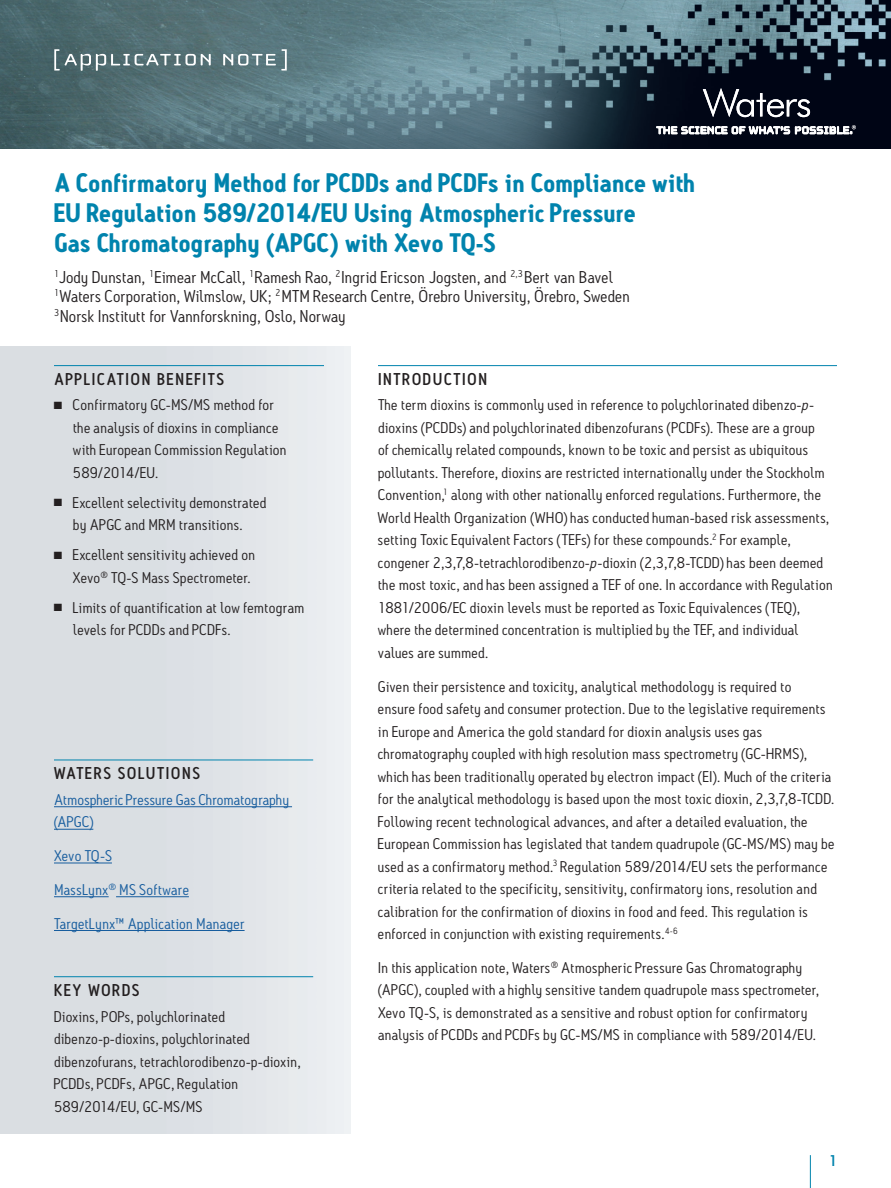
<style>
.page{position:relative;width:891px;height:1188px;background:#fff}
.page>*{position:absolute;margin:0;border:0;box-sizing:border-box;transform-origin:0 0}
.t1{font:700 25.8px/30px "Antitled OT";letter-spacing:.015em;color:#0083ad}
.t2{font:16.5px/19.5px "Antitled OT";letter-spacing:.01em;color:#231f20;scale:1.05 1}
.t3{font:500 16.5px "Antitled OT";letter-spacing:.12em;color:#231f20}
.t4{font:15px/22.5px "Antitled OT";letter-spacing:.02em;color:#231f20;scale:1.05 1}
.t5{font:15px/22.5px "Antitled OT";letter-spacing:.02em;color:#175d9e;scale:1.05 1}
.t6{font:500 15px "Antitled OT";color:#0083ad;scale:1.05 1}
.s1{font-style:italic}
</style>
<div class="page">
<img style="left:0;top:0;width:891px;height:148px">
<hr style="left:810px;top:1155px;width:1px;height:33px;background:#0083ad">
<svg style="left:54px;top:49px;width:157px;height:22px;background:#6d8488"></svg>
<svg style="left:223px;top:49px;width:64px;height:22px"></svg>
<img style="left:0;top:347px;width:351px;height:787px">
<svg style="left:657px;top:125px;width:199px;height:9px"></svg>
<svg style="left:703px;top:88px;width:107px;height:29px"></svg>
<hr style="left:54px;top:760px;width:259px;height:1px;background:#0083ad">
<hr style="left:54px;top:806px;width:238px;height:1px;background:#175d9e">
<hr style="left:54px;top:829px;width:39px;height:1px;background:#175d9e">
<hr style="left:54px;top:863px;width:58px;height:1px;background:#175d9e">
<hr style="left:54px;top:896px;width:55px;height:1px;background:#175d9e">
<hr style="left:116px;top:896px;width:73px;height:1px;background:#175d9e">
<hr style="left:54px;top:930px;width:191px;height:1px;background:#175d9e">
<hr style="left:54px;top:976px;width:259px;height:1px;background:#0083ad">
<hr style="left:54px;top:365px;width:270px;height:1px;background:#0083ad">
<hr style="left:378px;top:365px;width:459px;height:1px;background:#0083ad">
<h1 class="t1" style="left:54px;top:167px;width:642px">A Confirmatory Method for PCDDs and PCDFs in Compliance with<br>EU Regulation 589/2014/EU Using Atmospheric Pressure<br>Gas Chromatography (APGC) with Xevo TQ-S</h1>
<p class="t2" style="left:54px;top:267px;width:550px"><sup>1</sup>Jody Dunstan, <sup>1</sup>Eimear McCall, <sup>1</sup>Ramesh Rao, <sup>2</sup>Ingrid Ericson Jogsten, and <sup>2,3</sup> Bert van Bavel<br><sup>1</sup>Waters Corporation, Wilmslow, UK; <sup>2</sup>MTM Research Centre, Örebro University, Örebro, Sweden<br><sup>3</sup>Norsk Institutt for Vannforskning, Oslo, Norway</p>
<p class="t3" style="left:54px;top:369px;width:171px">APPLICATION BENEFITS</p>
<p class="t4" style="left:73px;top:394px;width:205px;text-indent:-19px">■ Confirmatory GC-MS/MS method for the analysis of dioxins in compliance with European Commission Regulation<br>589/2014/EU.</p>
<p class="t4" style="left:54px;top:491px;width:204px;text-align:center">■ Excellent selectivity demonstrated by APGC and MRM transitions.</p>
<p class="t4" style="left:73px;top:544px;width:175px;text-indent:-19px">■ Excellent sensitivity achieved on<br>Xevo<sup>®</sup> TQ-S Mass Spectrometer.</p>
<p class="t4" style="left:73px;top:596px;width:222px;text-indent:-19px">■ Limits of quantification at low femtogram levels for PCDDs and PCDFs.</p>
<p class="t3" style="left:54px;top:763px;width:147px">WATERS SOLUTIONS</p>
<p class="t5" style="left:54px;top:788px;width:225px">Atmospheric Pressure Gas Chromatography (APGC)</p>
<p class="t5" style="left:54px;top:844px;width:57px">Xevo TQ-S</p>
<p class="t5" style="left:54px;top:878px;width:130px">MassLynx<sup>®</sup> MS Software</p>
<p class="t5" style="left:54px;top:912px;width:183px">TargetLynx™ Application Manager</p>
<p class="t3" style="left:54px;top:980px;width:87px">KEY WORDS</p>
<p class="t4" style="left:54px;top:1005px;width:236px">Dioxins, POPs, polychlorinated dibenzo-p-dioxins, polychlorinated dibenzofurans, tetrachlorodibenzo-p-dioxin, PCDDs, PCDFs, APGC, Regulation 589/2014/EU, GC-MS/MS</p>
<p class="t3" style="left:378px;top:369px;width:110px">INTRODUCTION</p>
<p class="t4" style="left:378px;top:394px;width:435px">The term dioxins is commonly used in reference to polychlorinated dibenzo-<span class="s1">p&shy;</span>dioxins (PCDDs) and polychlorinated dibenzofurans (PCDFs). These are a group<br>of chemically related compounds, known to be toxic and persist as ubiquitous pollutants. Therefore, dioxins are restricted internationally under the Stockholm Convention,<sup>1</sup> along with other nationally enforced regulations. Furthermore, the World Health Organization (WHO) has conducted human-based risk assessments, setting Toxic Equivalent Factors (TEFs) for these compounds.<sup>2</sup> For example, congener 2,3,7,8-tetrachlorodibenzo-<span class="s1">p</span>-dioxin (2,3,7,8-TCDD) has been deemed the most toxic, and has been assigned a TEF of one. In accordance with Regulation 1881/2006/EC dioxin levels must be reported as Toxic Equivalences (TEQ), where the determined concentration is multiplied by the TEF, and individual values are summed.</p>
<p class="t4" style="left:378px;top:675px;width:436px">Given their persistence and toxicity, analytical methodology is required to<br>ensure food safety and consumer protection. Due to the legislative requirements in Europe and America the gold standard for dioxin analysis uses gas chromatography coupled with high resolution mass spectrometry (GC-HRMS), which has been traditionally operated by electron impact (EI). Much of the criteria for the analytical methodology is based upon the most toxic dioxin, 2,3,7,8-TCDD.<br>Following recent technological advances, and after a detailed evaluation, the European Commission has legislated that tandem quadrupole (GC-MS/MS) may be used as a confirmatory method.<sup>3</sup> Regulation 589/2014/EU sets the performance criteria related to the specificity, sensitivity, confirmatory ions, resolution and calibration for the confirmation of dioxins in food and feed. This regulation is enforced in conjunction with existing requirements.<sup>4-6</sup></p>
<p class="t4" style="left:378px;top:956px;width:421px">In this application note, Waters<sup>®</sup> Atmospheric Pressure Gas Chromatography (APGC), coupled with a highly sensitive tandem quadrupole mass spectrometer, Xevo TQ-S, is demonstrated as a sensitive and robust option for confirmatory analysis of PCDDs and PCDFs by GC-MS/MS in compliance with 589/2014/EU.</p>
<p class="t6" style="left:829px;top:1151px;width:10px">1</p>
</div>
